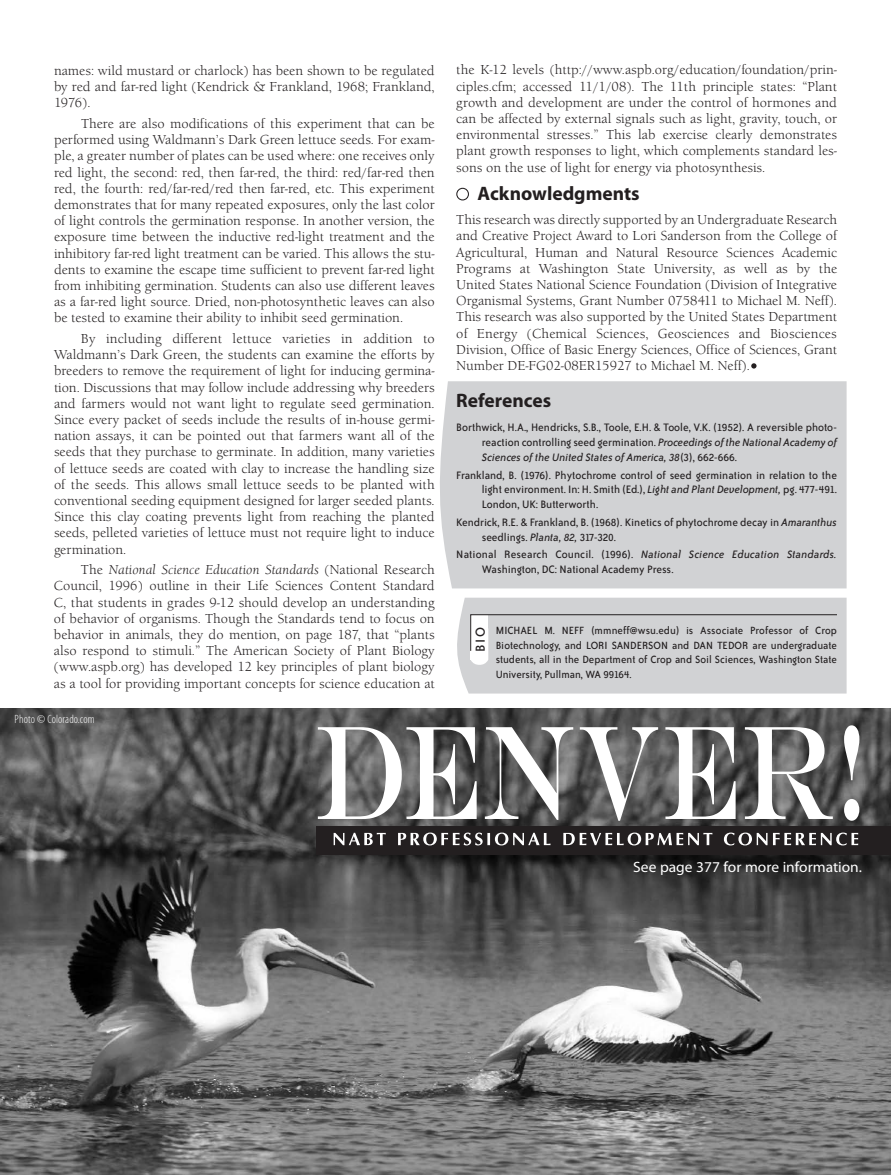
<style>
.page{position:relative;width:891px;height:1175px;background:#fff}
.page>*{position:absolute;margin:0;border:0;box-sizing:border-box;transform-origin:0 0}
.t1{font:134.55px "Engravers";letter-spacing:.01em;color:#fff;scale:.7 1}
.t2{font:700 19.5px "Myriad Pro";color:#231f20}
.t3{font:15px "Myriad Pro";color:#fff}
.t4{font:15px "Bailey Sans ITC";color:#231f20;scale:1.05 1}
.t5{font:13.5px/16.2px "Berkeley Old ITC";color:#231f20;text-align:justify}
.t6{font:12.3px/14.9px "Bailey Sans ITC";color:#231f20;text-align:justify}
.t7{font:12px/14.4px "Bailey Sans ITC";color:#231f20;text-align:justify}
.t8{font:300 condensed 12px "Myriad Pro";letter-spacing:.01em;color:#fff}
.s1{font-style:italic}
</style>
<div class="page">
<img style="left:0;top:708px;width:891px;height:466px">
<div style="left:440px;top:381px;width:407px;height:207px;background:#d1d2d4"></div>
<div style="left:456px;top:188px;width:13px;height:12px;border:1px solid #231f20;border-radius:50%"></div>
<div style="left:750px;top:362px;width:7px;height:7px;background:#231f20;border-radius:50%"></div>
<div style="left:750px;top:362px;width:8px;height:8px;border:2px solid #fff;border-radius:50%"></div>
<div style="left:457px;top:597px;width:390px;height:96px;background:#d1d2d4"></div>
<div style="left:317px;top:826px;width:574px;height:28px;background:#231f20"></div>
<svg style="left:334px;top:832px;width:524px;height:13px"></svg>
<p class="t5" style="left:54px;top:63px;width:382px">names: wild mustard or charlock) has been shown to be regulated by red and far-red light (Kendrick &amp; Frankland, 1968; Frankland, 1976).</p>
<p class="t5" style="left:54px;top:115px;width:382px;text-indent:27px">There are also modifications of this experiment that can be performed using Waldmann’s Dark Green lettuce seeds. For exam&shy;ple, a greater number of plates can be used where: one receives only red light, the second: red, then far-red, the third: red/far-red then red, the fourth: red/far-red/red then far-red, etc. This experiment demonstrates that for many repeated exposures, only the last color of light controls the germination response. In another version, the exposure time between the inductive red-light treatment and the inhibitory far-red light treatment can be varied. This allows the stu&shy;dents to examine the escape time sufficient to prevent far-red light from inhibiting germination. Students can also use different leaves as a far-red light source. Dried, non-photosynthetic leaves can also be tested to examine their ability to inhibit seed germination.</p>
<p class="t5" style="left:54px;top:330px;width:382px;text-indent:27px">By including different lettuce varieties in addition to Waldmann’s Dark Green, the students can examine the efforts by breeders to remove the requirement of light for inducing germina&shy;tion. Discussions that may follow include addressing why breeders and farmers would not want light to regulate seed germination.<br>Since every packet of seeds include the results of in-house germi&shy;nation assays, it can be pointed out that farmers want all of the seeds that they purchase to germinate. In addition, many varieties of lettuce seeds are coated with clay to increase the handling size of the seeds. This allows small lettuce seeds to be planted with conventional seeding equipment designed for larger seeded plants.<br>Since this clay coating prevents light from reaching the planted seeds, pelleted varieties of lettuce must not require light to induce germination.</p>
<p class="t5" style="left:54px;top:562px;width:382px;text-indent:27px">The <span class="s1">National Science Education Standards</span> (National Research Council, 1996) outline in their Life Sciences Content Standard C, that students in grades 9-12 should develop an understanding of behavior of organisms. Though the Standards tend to focus on behavior in animals, they do mention, on page 187, that “plants also respond to stimuli.” The American Society of Plant Biology (www.aspb.org) has developed 12 key principles of plant biology as a tool for providing important concepts for science education at</p>
<p class="t5" style="left:456px;top:62px;width:382px">the K-12 levels (http://www.aspb.org/education/foundation/prin&shy;ciples.cfm; accessed 11/1/08). The 11th principle states: “Plant growth and development are under the control of hormones and can be affected by external signals such as light, gravity, touch, or environmental stresses.” This lab exercise clearly demonstrates plant growth responses to light, which complements standard les&shy;sons on the use of light for energy via photosynthesis.</p>
<h2 class="t2" style="left:478px;top:183px;width:164px">Acknowledgments</h2>
<p class="t5" style="left:456px;top:212px;width:382px">This research was directly supported by an Undergraduate Research and Creative Project Award to Lori Sanderson from the College of Agricultural, Human and Natural Resource Sciences Academic Programs at Washington State University, as well as by the United States National Science Foundation (Division of Integrative Organismal Systems, Grant Number 0758411 to Michael M. Neff).<br>This research was also supported by the United States Department of Energy (Chemical Sciences, Geosciences and Biosciences Division, Office of Basic Energy Sciences, Office of Sciences, Grant Number DE-FG02-08ER15927 to Michael M. Neff).</p>
<h2 class="t2" style="left:456px;top:389px;width:96px">References</h2>
<p class="t6" style="left:482px;top:420px;width:357px;text-indent:-25px">Borthwick, H.A., Hendricks, S.B., Toole, E.H. &amp; Toole, V.K. (1952). A reversible photo&shy;reaction controlling seed germination. <span class="s1">Proceedings of the National Academy of Sciences of the United States of America, 38</span>(3), 662-666.</p>
<p class="t6" style="left:482px;top:467px;width:357px;text-indent:-25px">Frankland, B. (1976). Phytochrome control of seed germination in relation to the light environment. In: H. Smith (Ed.), <span class="s1">Light and Plant Development,</span> pg. 477-491.<br>London, UK: Butterworth.</p>
<p class="t6" style="left:482px;top:515px;width:357px;text-indent:-26px">Kendrick, R.E. &amp; Frankland, B. (1968). Kinetics of phytochrome decay in <span class="s1">Amaranthus </span>seedlings. <span class="s1">Planta, 82,</span> 317-320.</p>
<p class="t6" style="left:482px;top:547px;width:357px;text-indent:-26px">National Research Council. (1996). <span class="s1">National Science Education Standards.<br></span>Washington, DC: National Academy Press.</p>
<p class="t4" style="left:472px;top:652px;width:25px;rotate:-90deg">BIO</p>
<p class="t7" style="left:496px;top:623px;width:343px">MICHAEL M. NEFF (mmneff@wsu.edu) is Associate Professor of Crop Biotechnology, and LORI SANDERSON and DAN TEDOR are undergraduate students, all in the Department of Crop and Soil Sciences, Washington State University, Pullman, WA 99164.</p>
<p class="t8" style="left:15px;top:712px;width:82px">Photo © Colorado.com</p>
<h1 class="t1" style="left:315px;top:693px;width:796px">DENVER!</h1>
<p class="t3" style="left:633px;top:858px;width:230px">See page 377 for more information.</p>
</div>
